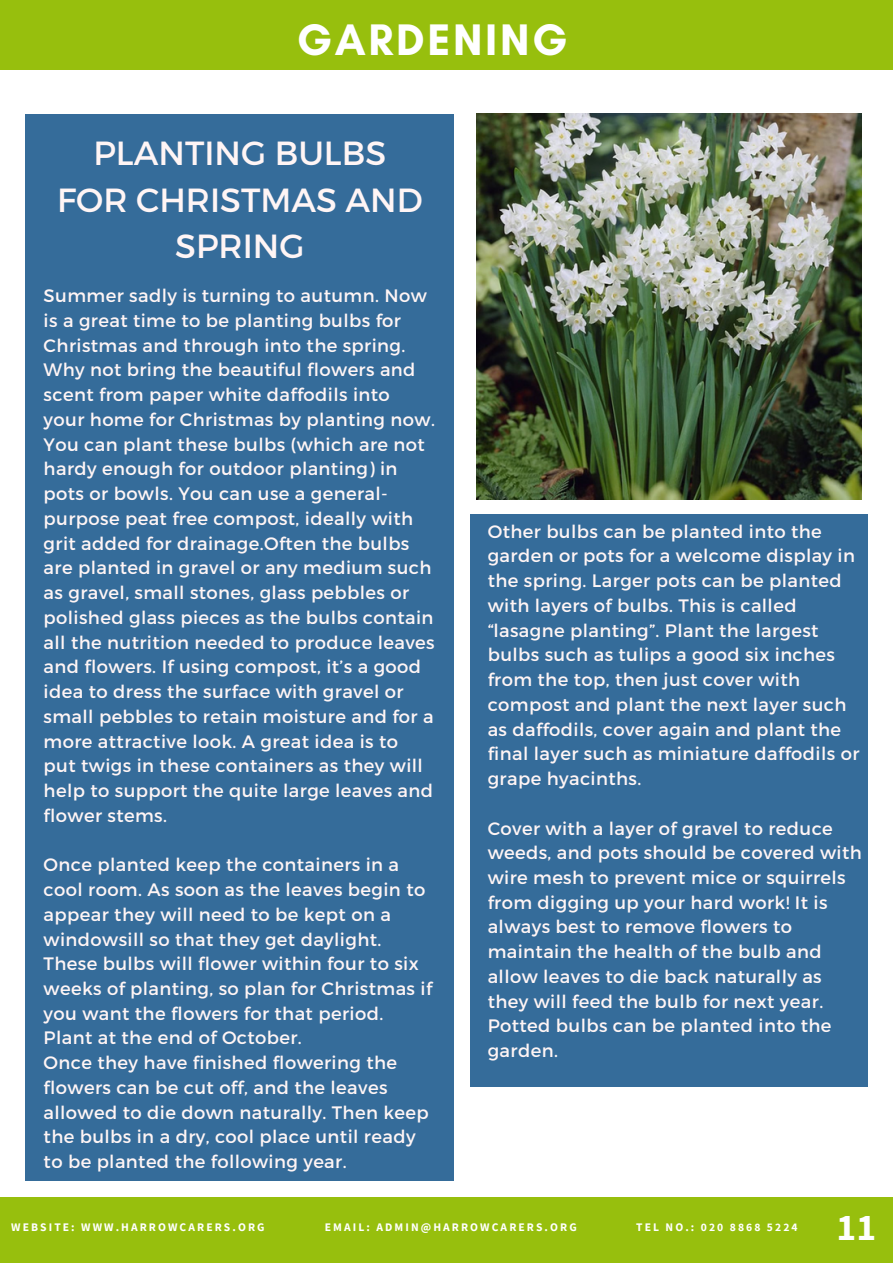
<style>
.page{position:relative;width:893px;height:1264px;background:#fff}
.page>*{position:absolute;margin:0;border:0;box-sizing:border-box;transform-origin:0 0}
.t1{font:700 45px "Glacial Indifference";letter-spacing:.06em;color:#fff}
.t2{font:700 37.5px "Source Sans Pro";color:#fff}
.t3{font:33.45px/46px "Montserrat";color:#fff5f5;text-align:center}
.t4{font:18px/24.8px "Montserrat";letter-spacing:.02em;color:#fff5f5}
.t5{font:700 11.55px "Source Sans Pro";letter-spacing:.18em;color:#fff}
</style>
<div class="page">
<div style="left:26px;top:114px;width:428px;height:1066px;background:#356c9a"></div>
<div style="left:469px;top:514px;width:398px;height:572px;background:#356c9a"></div>
<img style="left:476px;top:114px;width:385px;height:385px">
<div style="left:0;top:0;width:892px;height:70px;background:#97bf0d"></div>
<div style="left:0;top:1197px;width:892px;height:65px;background:#97bf0d"></div>
<p class="t1" style="left:297px;top:12px;width:272px">GARDENING</p>
<p class="t3" style="left:57px;top:129px;width:367px">PLANTING BULBS<br>FOR CHRISTMAS AND<br>SPRING</p>
<p class="t4" style="left:44px;top:282px;width:393px">Summer sadly is turning to autumn. Now is a great time to be planting bulbs for Christmas and through into the spring.<br>Why not bring the beautiful flowers and scent from paper white daffodils into your home for Christmas by planting now.<br>You can plant these bulbs (which are not hardy enough for outdoor planting) in pots or bowls. You can use a general&shy;purpose peat free compost, ideally with grit added for drainage.Often the bulbs are planted in gravel or any medium such as gravel, small stones, glass pebbles or polished glass pieces as the bulbs contain all the nutrition needed to produce leaves and flowers. If using compost, it’s a good idea to dress the surface with gravel or small pebbles to retain moisture and for a more attractive look. A great idea is to<br>put twigs in these containers as they will help to support the quite large leaves and flower stems.</p>
<p class="t4" style="left:44px;top:851px;width:390px">Once planted keep the containers in a cool room. As soon as the leaves begin to appear they will need to be kept on a windowsill so that they get daylight.<br>These bulbs will flower within four to six weeks of planting, so plan for Christmas if you want the flowers for that period.<br>Plant at the end of October.</p>
<p class="t4" style="left:44px;top:1049px;width:386px">Once they have finished flowering the flowers can be cut off, and the leaves allowed to die down naturally. Then keep the bulbs in a dry, cool place until ready to be planted the following year.</p>
<p class="t4" style="left:487px;top:518px;width:373px">Other bulbs can be planted into the garden or pots for a welcome display in the spring. Larger pots can be planted with layers of bulbs. This is called “lasagne planting”. Plant the largest bulbs such as tulips a good six inches from the top, then just cover with compost and plant the next layer such as daffodils, cover again and plant the final layer such as miniature daffodils or grape hyacinths.</p>
<p class="t4" style="left:487px;top:814px;width:375px">Cover with a layer of gravel to reduce weeds, and pots should be covered with wire mesh to prevent mice or squirrels from digging up your hard work! It is always best to remove flowers to maintain the health of the bulb and allow leaves to die back naturally as they will feed the bulb for next year.<br>Potted bulbs can be planted into the garden.</p>
<p class="t5" style="left:11px;top:1219px;width:255px">WEBSITE: WWW.HARROWCARERS.ORG</p>
<p class="t5" style="left:325px;top:1219px;width:253px">EMAIL: ADMIN@HARROWCARERS.ORG</p>
<p class="t5" style="left:636px;top:1219px;width:163px">TEL NO.: 020 8868 5224</p>
<p class="t2" style="left:836px;top:1202px;width:41px">11</p>
</div>
